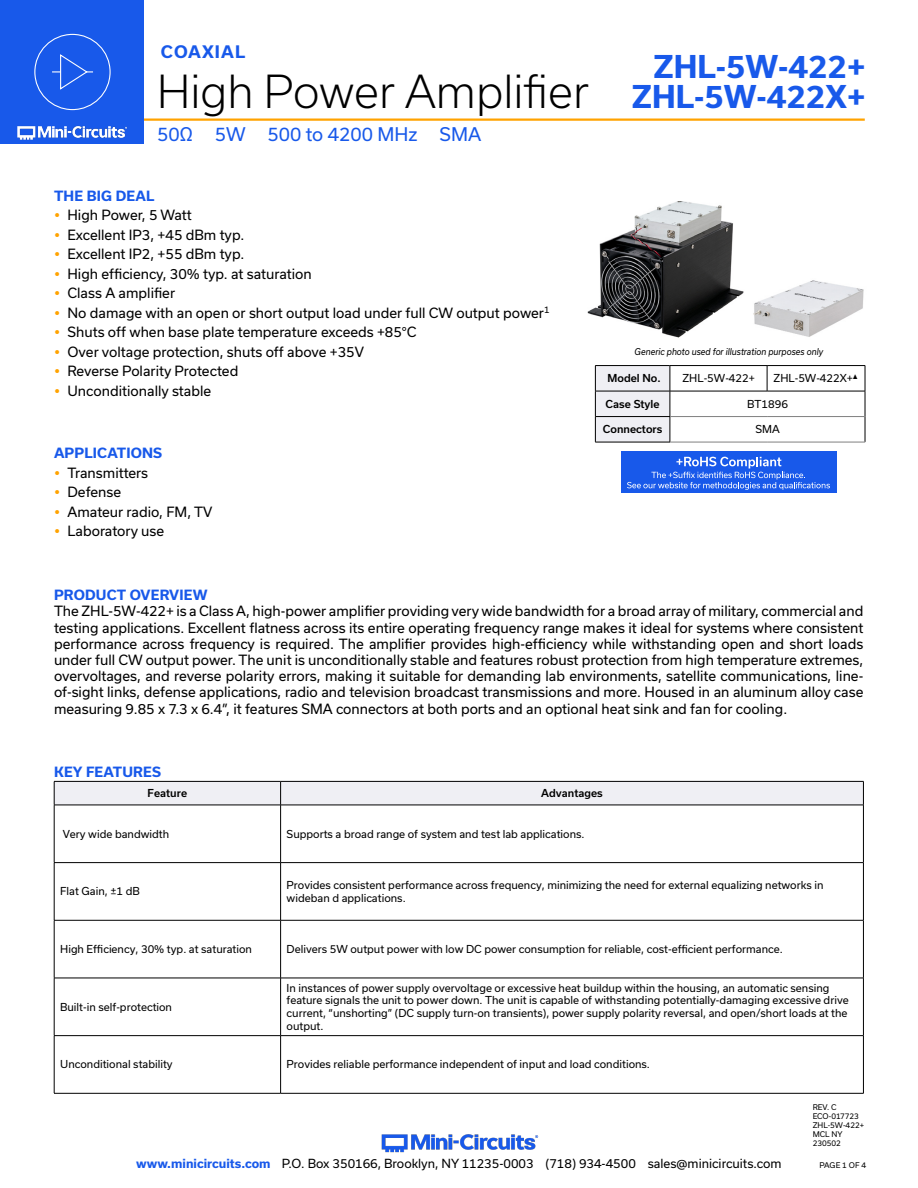
<style>
.page{position:relative;width:918px;height:1188px;background:#fff}
.page>*{position:absolute;margin:0;border:0;box-sizing:border-box;transform-origin:0 0}
.t1{font:300 43.5px "Usual";color:#000}
.t2{font:700 30px "Usual";color:#1859ea}
.t3{font:18px "Usual";color:#1859ea}
.t4{font:700 16.5px "Usual";letter-spacing:.065em;color:#1859ea}
.Regular_Copy{font:13.5px/16.2px "Usual";color:#000;text-align:justify}
.Blue_Headers{font:700 13.5px "Usual";letter-spacing:.015em;color:#1859ea}
.t5{font:12px "Usual";color:#000}
.Table_Body_Left_Just{font:10.5px/12.6px "Usual";color:#000}
.Table_Header_Center{font:500 10.5px "Usual";color:#000}
.Table_Body_Center{font:10.5px "Usual";color:#000}
.t6{font:italic 9px "Usual";color:#000;scale:.9 1}
.Revision{font:7.5px "Usual";color:#000}
.s1{font-weight:700;font-size:30px;color:#1859ea}
.s2{font-weight:700;color:#1859ea}
</style>
<div class="page">
<img style="left:381px;top:1134px;width:158px;height:19px">
<hr style="left:112px;top:118px;width:753px;height:3px;background:#ffa300">
<div style="left:0;top:0;width:144px;height:144px;background:#1859ea"></div>
<img style="left:17px;top:120px;width:128px;height:20px">
<div style="left:34px;top:34px;width:77px;height:76px;border:1px solid #fff;border-radius:50%"></div>
<svg style="left:52px;top:54px;width:41px;height:36px"></svg>
<svg style="left:54px;top:781px;width:810px;height:24px"></svg>
<hr style="left:54px;top:805px;width:227px;height:1px;background:#000">
<hr style="left:54px;top:805px;width:1px;height:57px;background:#000">
<hr style="left:281px;top:805px;width:583px;height:1px;background:#000">
<hr style="left:280px;top:805px;width:1px;height:57px;background:#000">
<hr style="left:863px;top:805px;width:1px;height:57px;background:#000">
<hr style="left:54px;top:862px;width:227px;height:1px;background:#000">
<hr style="left:54px;top:863px;width:1px;height:57px;background:#000">
<hr style="left:281px;top:862px;width:583px;height:1px;background:#000">
<hr style="left:280px;top:863px;width:1px;height:57px;background:#000">
<hr style="left:863px;top:863px;width:1px;height:57px;background:#000">
<hr style="left:54px;top:920px;width:227px;height:1px;background:#000">
<hr style="left:54px;top:920px;width:1px;height:58px;background:#000">
<hr style="left:281px;top:920px;width:583px;height:1px;background:#000">
<hr style="left:280px;top:920px;width:1px;height:58px;background:#000">
<hr style="left:863px;top:920px;width:1px;height:58px;background:#000">
<hr style="left:54px;top:978px;width:227px;height:1px;background:#000">
<hr style="left:54px;top:978px;width:1px;height:57px;background:#000">
<hr style="left:281px;top:978px;width:583px;height:1px;background:#000">
<hr style="left:280px;top:978px;width:1px;height:57px;background:#000">
<hr style="left:863px;top:978px;width:1px;height:57px;background:#000">
<hr style="left:54px;top:1035px;width:227px;height:1px;background:#000">
<hr style="left:54px;top:1036px;width:1px;height:57px;background:#000">
<hr style="left:281px;top:1035px;width:583px;height:1px;background:#000">
<hr style="left:280px;top:1036px;width:1px;height:57px;background:#000">
<hr style="left:863px;top:1036px;width:1px;height:57px;background:#000">
<hr style="left:54px;top:1093px;width:227px;height:1px;background:#000">
<hr style="left:281px;top:1093px;width:583px;height:1px;background:#000">
<hr style="left:595px;top:365px;width:75px;height:1px;background:#000">
<hr style="left:670px;top:365px;width:97px;height:1px;background:#000">
<hr style="left:767px;top:365px;width:98px;height:1px;background:#000">
<svg style="left:767px;top:366px;width:1px;height:25px"></svg>
<hr style="left:670px;top:391px;width:97px;height:1px;background:#000">
<hr style="left:767px;top:391px;width:98px;height:1px;background:#000">
<svg style="left:595px;top:366px;width:76px;height:76px"></svg>
<svg style="left:865px;top:366px;width:1px;height:76px"></svg>
<hr style="left:595px;top:442px;width:75px;height:1px;background:#000">
<hr style="left:670px;top:416px;width:97px;height:1px;background:#808080">
<hr style="left:767px;top:416px;width:98px;height:1px;background:#808080">
<hr style="left:670px;top:442px;width:97px;height:1px;background:#808080">
<hr style="left:767px;top:442px;width:98px;height:1px;background:#808080">
<div style="left:621px;top:451px;width:216px;height:42px;background:#1859ea"></div>
<svg style="left:627px;top:457px;width:203px;height:33px"></svg>
<img style="left:587px;top:202px;width:157px;height:136px">
<img style="left:753px;top:280px;width:111px;height:57px">
<p class="t4" style="left:161px;top:42px;width:86px">COAXIAL</p>
<h2 class="t2" style="left:654px;top:49px;width:213px">ZHL-5W-422+</h2>
<h1 class="t1" style="left:157px;top:66px;width:710px">High Power Amplifier <span class="s1">ZHL-5W-422X+</span></h1>
<h3 class="t3" style="left:157px;top:124px;width:326px">50Ω 5W 500 to 4200 MHz SMA</h3>
<p class="Blue_Headers" style="left:54px;top:188px;width:102px">THE BIG DEAL</p>
<p class="Regular_Copy" style="left:68px;top:207px;width:126px">High Power, 5 Watt</p>
<p class="Regular_Copy" style="left:68px;top:226px;width:178px">Excellent IP3, +45 dBm typ.</p>
<p class="Regular_Copy" style="left:68px;top:246px;width:178px">Excellent IP2, +55 dBm typ.</p>
<p class="Regular_Copy" style="left:68px;top:265px;width:246px">High efficiency, 30% typ. at saturation</p>
<p class="Regular_Copy" style="left:68px;top:285px;width:109px">Class A amplifier</p>
<p class="Regular_Copy" style="left:68px;top:304px;width:484px">No damage with an open or short output load under full CW output power<sup>1</sup></p>
<p class="Regular_Copy" style="left:68px;top:324px;width:351px">Shuts off when base plate temperature exceeds +85°C</p>
<p class="Regular_Copy" style="left:68px;top:343px;width:298px">Over voltage protection, shuts off above +35V</p>
<p class="Regular_Copy" style="left:68px;top:363px;width:172px">Reverse Polarity Protected</p>
<p class="Regular_Copy" style="left:68px;top:382px;width:145px">Unconditionally stable</p>
<p class="Blue_Headers" style="left:54px;top:445px;width:110px">APPLICATIONS</p>
<p class="Regular_Copy" style="left:68px;top:465px;width:82px">Transmitters</p>
<p class="Regular_Copy" style="left:68px;top:484px;width:55px">Defense</p>
<p class="Regular_Copy" style="left:68px;top:504px;width:146px">Amateur radio, FM, TV</p>
<p class="Regular_Copy" style="left:68px;top:523px;width:98px">Laboratory use</p>
<p class="t6" style="left:635px;top:346px;width:211px">Generic photo used for illustration purposes only</p>
<p class="Table_Header_Center" style="left:608px;top:372px;width:55px">Model No.</p>
<p class="Table_Body_Center" style="left:683px;top:372px;width:74px">ZHL-5W-422+</p>
<p class="Table_Body_Center" style="left:774px;top:372px;width:87px">ZHL-5W-422X+<sup>▲</sup></p>
<p class="Table_Header_Center" style="left:606px;top:398px;width:55px">Case Style</p>
<p class="Table_Body_Center" style="left:747px;top:398px;width:42px">BT1896</p>
<p class="Table_Header_Center" style="left:603px;top:423px;width:61px">Connectors</p>
<p class="Table_Body_Center" style="left:756px;top:423px;width:26px">SMA</p>
<p class="Blue_Headers" style="left:54px;top:587px;width:155px">PRODUCT OVERVIEW</p>
<p class="Regular_Copy" style="left:54px;top:603px;width:811px">The ZHL-5W-422+ is a Class A, high-power amplifier providing very wide bandwidth for a broad array of military, commercial and testing applications. Excellent flatness across its entire operating frequency range makes it ideal for systems where consistent performance across frequency is required. The amplifier provides high-efficiency while withstanding open and short loads under full CW output power. The unit is unconditionally stable and features robust protection from high temperature extremes, overvoltages, and reverse polarity errors, making it suitable for demanding lab environments, satellite communications, line&shy;of-sight links, defense applications, radio and television broadcast transmissions and more. Housed in an aluminum alloy case measuring 9.85 x 7.3 x 6.4”, it features SMA connectors at both ports and an optional heat sink and fan for cooling.</p>
<p class="Blue_Headers" style="left:54px;top:764px;width:108px">KEY FEATURES</p>
<p class="Table_Header_Center" style="left:148px;top:787px;width:41px">Feature</p>
<p class="Table_Header_Center" style="left:541px;top:787px;width:63px">Advantages</p>
<p class="Table_Body_Left_Just" style="left:63px;top:827px;width:108px">Very wide bandwidth</p>
<p class="Table_Body_Left_Just" style="left:287px;top:827px;width:300px">Supports a broad range of system and test lab applications.</p>
<p class="Table_Body_Left_Just" style="left:60px;top:885px;width:81px">Flat Gain, ±1 dB</p>
<p class="Table_Body_Left_Just" style="left:287px;top:879px;width:538px">Provides consistent performance across frequency, minimizing the need for external equalizing networks in wideban d applications.</p>
<p class="Table_Body_Left_Just" style="left:60px;top:943px;width:193px">High Efficiency, 30% typ. at saturation</p>
<p class="Table_Body_Left_Just" style="left:287px;top:943px;width:498px">Delivers 5W output power with low DC power consumption for reliable, cost-efficient performance.</p>
<p class="Table_Body_Left_Just" style="left:60px;top:1000px;width:113px">Built-in self-protection</p>
<p class="Table_Body_Left_Just" style="left:287px;top:982px;width:564px">In instances of power supply overvoltage or excessive heat buildup within the housing, an automatic sensing feature signals the unit to power down. The unit is capable of withstanding potentially-damaging excessive drive current, “unshorting” (DC supply turn-on transients), power supply polarity reversal, and open/short loads at the output.</p>
<p class="Table_Body_Left_Just" style="left:60px;top:1058px;width:114px">Unconditional stability</p>
<p class="Table_Body_Left_Just" style="left:287px;top:1058px;width:365px">Provides reliable performance independent of input and load conditions.</p>
<p class="Revision" style="left:813px;top:1103px;width:25px">REV. C</p>
<p class="Revision" style="left:813px;top:1112px;width:48px">ECO-017723</p>
<p class="Revision" style="left:813px;top:1121px;width:53px">ZHL-5W-422+</p>
<p class="Revision" style="left:813px;top:1130px;width:31px">MCL NY</p>
<p class="Revision" style="left:813px;top:1139px;width:30px">230502</p>
<p class="t5" style="left:136px;top:1157px;width:647px"><span class="s2">www.minicircuits.com</span> P.O. Box 350166, Brooklyn, NY 11235-0003 (718) 934-4500 sales@minicircuits.com</p>
<p class="Revision" style="left:819px;top:1161px;width:48px">PAGE 1 OF 4</p>
</div>
